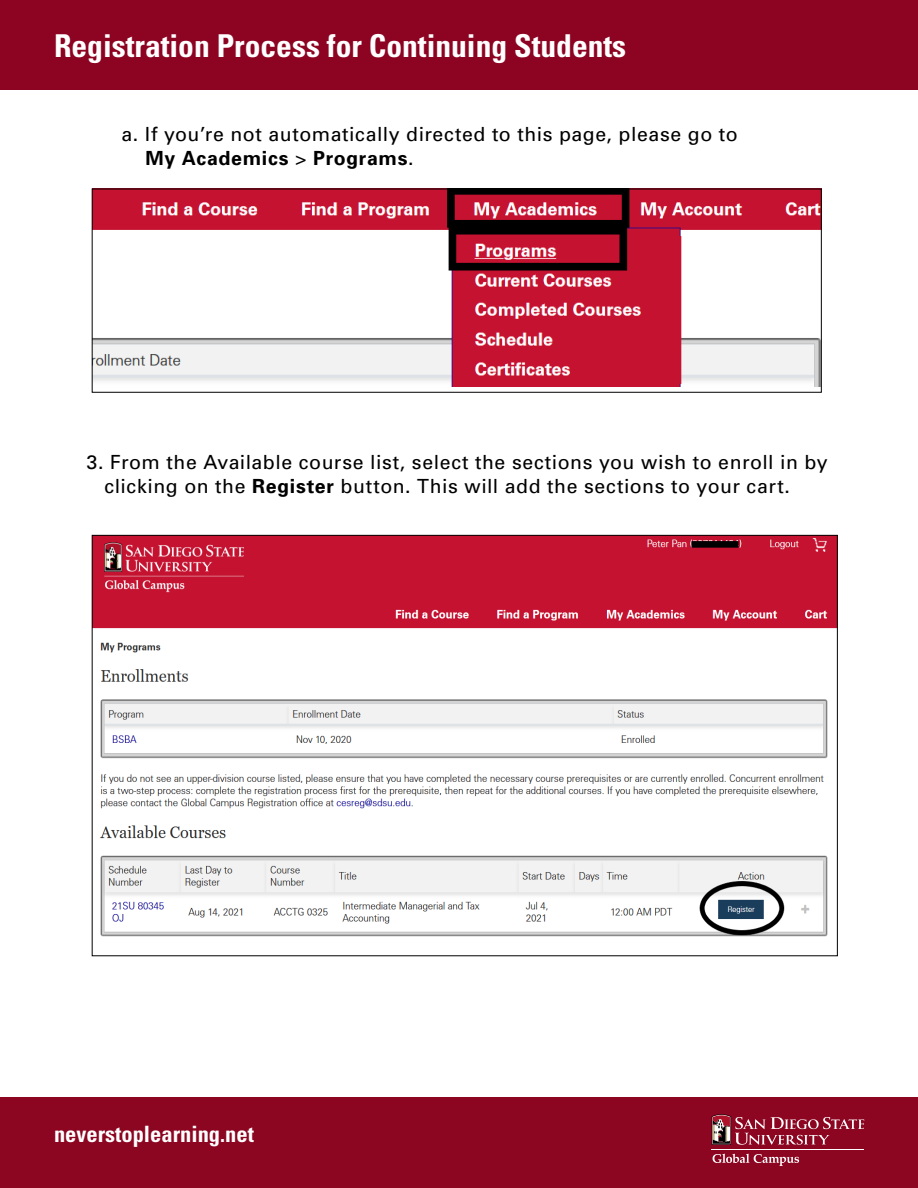
<style>
.page{position:relative;width:918px;height:1188px;background:#fff}
.page>*{position:absolute;margin:0;border:0;box-sizing:border-box;transform-origin:0 0}
.t1{font:700 condensed 31.5px "Univers";color:#fff}
.t2{font:700 condensed 22.5px "Univers";color:#fff}
.t3{font:19.5px/23.4px "Univers";letter-spacing:.025em;color:#000}
.s1{font-weight:700}
</style>
<div class="page">
<div style="left:0;top:0;width:918px;height:89px;background:#8d0322"></div>
<div style="left:0;top:1097px;width:918px;height:91px;background:#8c0521"></div>
<svg style="left:713px;top:1154px;width:86px;height:12px"></svg>
<hr style="left:712px;top:1149px;width:152px;height:1px;background:#fff">
<svg style="left:712px;top:1114px;width:152px;height:31px"></svg>
<img style="left:94px;top:191px;width:726px;height:195px">
<div style="left:92px;top:189px;width:730px;height:204px;border:1px solid #000"></div>
<img style="left:94px;top:537px;width:742px;height:400px">
<h1 class="t1" style="left:54px;top:26px;width:574px">Registration Process for Continuing Students</h1>
<p class="t3" style="left:146px;top:123px;width:594px;text-indent:-24px">a. If you’re not automatically directed to this page, please go to<br><span class="s1">My Academics</span> &gt; <span class="s1">Programs</span>.</p>
<p class="t3" style="left:104px;top:451px;width:725px;text-indent:-18px">3. From the Available course list, select the sections you wish to enroll in by clicking on the <span class="s1">Register</span> button. This will add the sections to your cart.</p>
<p class="t2" style="left:54px;top:1120px;width:201px">neverstoplearning.net</p>
</div>
